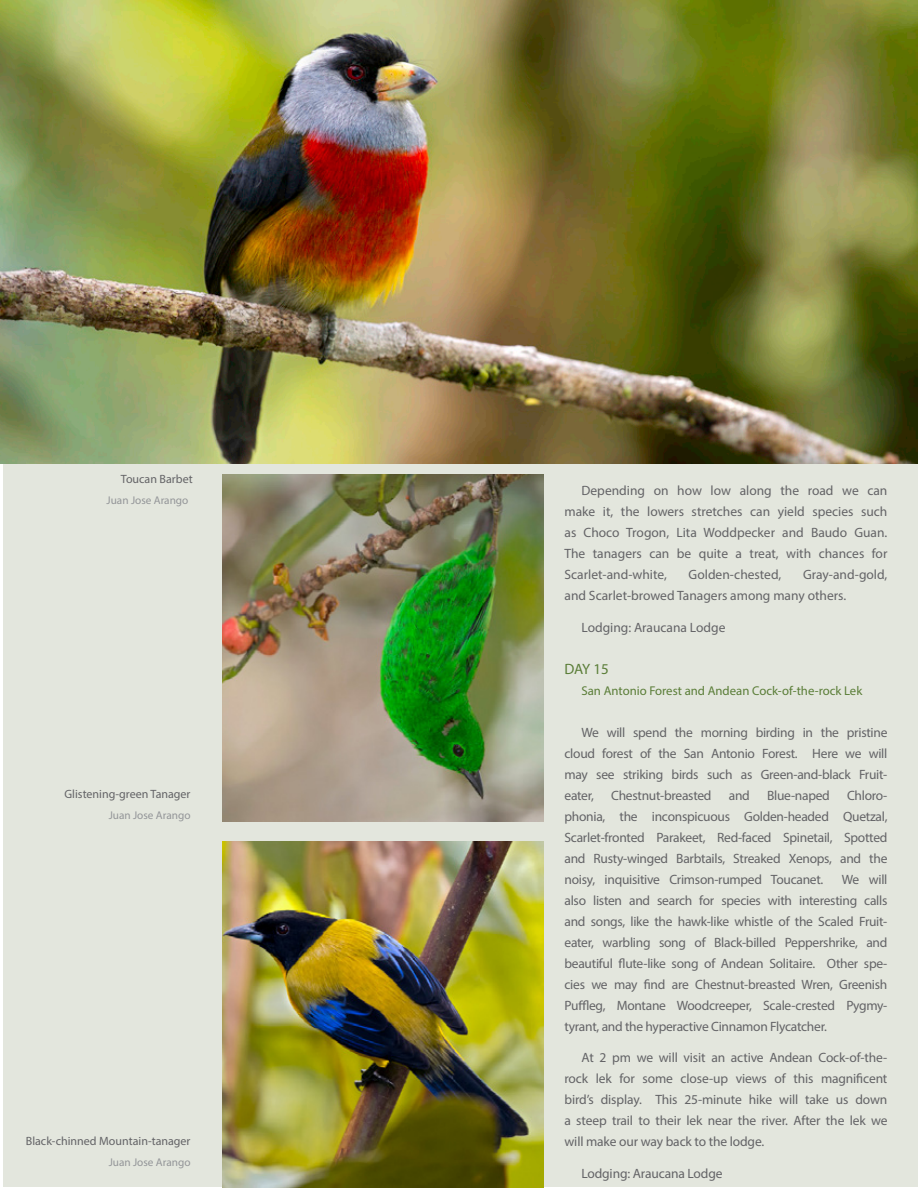
<style>
.page{position:relative;width:918px;height:1188px;background:#fff}
.page>*{position:absolute;margin:0;border:0;box-sizing:border-box;transform-origin:0 0}
.Titulos{font:15px "Myriad Pro";color:#5a7d37}
.Parrafos{font:13.5px/21px "Myriad Pro";letter-spacing:-.015em;color:#636366;text-align:justify}
.Subtitulo{font:12.75px "Myriad Pro";color:#5a7d37}
.Pie_de_foto_GRIS{font:12px "Myriad Pro";color:#636366}
.Pie_de_foto_AUTOR_GR{font:11.25px "Myriad Pro";color:#939598}
</style>
<div class="page">
<div style="left:3px;top:0;width:915px;height:1187px;background:#e3e6dd"></div>
<img style="left:0;top:0;width:918px;height:464px">
<img style="left:222px;top:474px;width:321px;height:348px">
<img style="left:222px;top:842px;width:321px;height:346px">
<p class="Pie_de_foto_GRIS" style="left:121px;top:472px;width:73px">Toucan Barbet</p>
<p class="Pie_de_foto_AUTOR_GR" style="left:107px;top:493px;width:83px">Juan Jose Arango</p>
<p class="Pie_de_foto_GRIS" style="left:65px;top:787px;width:127px">Glistening-green Tanager</p>
<p class="Pie_de_foto_AUTOR_GR" style="left:109px;top:808px;width:83px">Juan Jose Arango</p>
<p class="Pie_de_foto_GRIS" style="left:26px;top:1133px;width:166px">Black-chinned Mountain-tanager</p>
<p class="Pie_de_foto_AUTOR_GR" style="left:109px;top:1155px;width:83px">Juan Jose Arango</p>
<p class="Parrafos" style="left:565px;top:480px;width:324px;text-indent:17px">Depending on how low along the road we can make it, the lowers stretches can yield species such as Choco Trogon, Lita Woddpecker and Baudo Guan.<br>The tanagers can be quite a treat, with chances for Scarlet-and-white,</p>
<p class="Parrafos" style="left:565px;top:564px;width:324px;text-indent:239px">Gray-and-gold, and Scarlet-browed Tanagers among many others.</p>
<p class="Parrafos" style="left:582px;top:616px;width:145px">Lodging: Araucana Lodge</p>
<p class="Parrafos" style="left:689px;top:564px;width:94px">Golden-chested,</p>
<p class="Titulos" style="left:565px;top:659px;width:46px">DAY 15</p>
<p class="Subtitulo" style="left:582px;top:682px;width:282px">San Antonio Forest and Andean Cock-of-the-rock Lek</p>
<p class="Parrafos" style="left:565px;top:721px;width:324px;text-indent:17px">We will spend the morning birding in the pristine cloud forest of the San Antonio Forest. Here we will may see striking birds such as Green-and-black Fruit&shy;eater,</p>
<p class="Parrafos" style="left:565px;top:784px;width:324px;text-indent:283px">Chloro&shy;phonia, the inconspicuous Golden-headed Quetzal, Scarlet-fronted Parakeet, Red-faced Spinetail, Spotted and Rusty-winged Barbtails, Streaked Xenops, and the noisy, inquisitive Crimson-rumped Toucanet.</p>
<p class="Parrafos" style="left:611px;top:784px;width:102px">Chestnut-breasted</p>
<p class="Parrafos" style="left:729px;top:784px;width:23px">and</p>
<p class="Parrafos" style="left:767px;top:784px;width:64px">Blue-naped</p>
<p class="Parrafos" style="left:565px;top:868px;width:324px;text-indent:277px">We will also listen and search for species with interesting calls and songs, like the hawk-like whistle of the Scaled Fruit&shy;eater, warbling song of Black-billed Peppershrike, and beautiful flute-like song of Andean Solitaire. Other spe&shy;cies we may find are Chestnut-breasted Wren, Greenish Puffleg, Montane Woodcreeper, Scale-crested Pygmy&shy;tyrant, and the hyperactive Cinnamon Flycatcher.</p>
<p class="Parrafos" style="left:565px;top:1047px;width:324px;text-indent:17px">At 2 pm we will visit an active Andean Cock-of-the&shy;rock lek for some close-up views of this magnificent bird’s display. This 25-minute hike will take us down a steep trail to their lek near the river. After the lek we will make our way back to the lodge.</p>
<p class="Parrafos" style="left:582px;top:1162px;width:143px">Lodging: Araucana Lodge</p>
</div>
